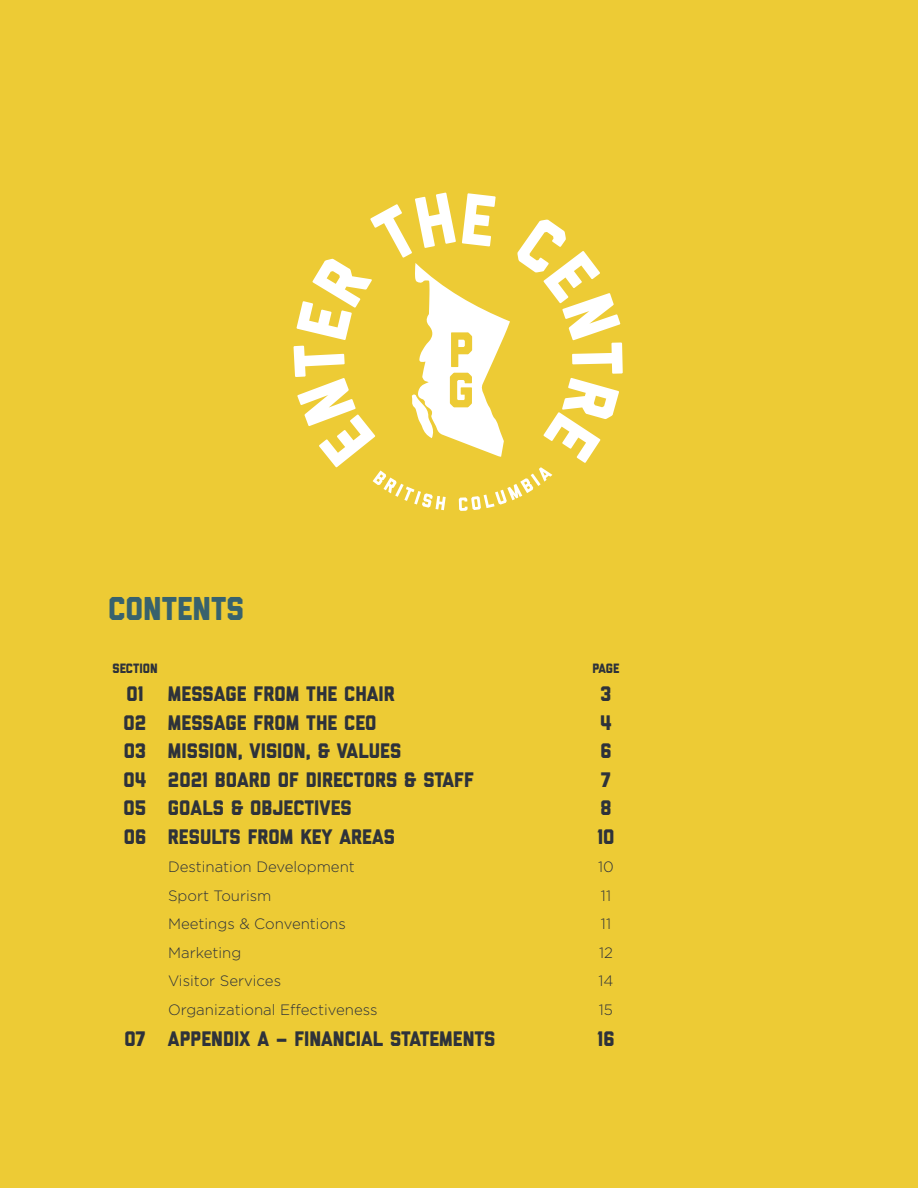
<style>
.page{position:relative;width:918px;height:1188px;background:#edcb35}
.page>*{position:absolute;margin:0;border:0;box-sizing:border-box;transform-origin:0 0}
.t1{font:800 33px "Liberator";color:#38626d}
.t2{font:800 21px "Liberator";color:#2e323a}
.t3{font:300 15px "Gotham";color:#2e323a}
.t4{font:800 13.5px "Liberator";color:#2e323a}
</style>
<div class="page">
<svg style="left:294px;top:193px;width:329px;height:318px"></svg>
<h1 class="t1" style="left:108px;top:596px;width:138px">CONTENTS</h1>
<p class="t4" style="left:112px;top:663px;width:47px">SECTION</p>
<p class="t4" style="left:592px;top:663px;width:29px">PAGE</p>
<p class="t2" style="left:126px;top:686px;width:270px">01 MESSAGE FROM THE CHAIR</p>
<p class="t2" style="left:601px;top:686px;width:12px">3</p>
<p class="t2" style="left:124px;top:715px;width:254px">02 MESSAGE FROM THE CEO</p>
<p class="t2" style="left:600px;top:715px;width:13px">4</p>
<p class="t2" style="left:124px;top:743px;width:279px">03 MISSION, VISION, &amp; VALUES</p>
<p class="t2" style="left:600px;top:743px;width:13px">6</p>
<p class="t2" style="left:124px;top:772px;width:352px">04 2021 BOARD OF DIRECTORS &amp; STAFF</p>
<p class="t2" style="left:601px;top:772px;width:12px">7</p>
<p class="t2" style="left:124px;top:800px;width:230px">05 GOALS &amp; OBJECTIVES</p>
<p class="t2" style="left:600px;top:800px;width:13px">8</p>
<p class="t2" style="left:124px;top:829px;width:273px">06 RESULTS FROM KEY AREAS</p>
<p class="t2" style="left:597px;top:829px;width:19px">10</p>
<p class="t3" style="left:168px;top:857px;width:188px">Destination Development</p>
<p class="t3" style="left:598px;top:857px;width:17px">10</p>
<p class="t3" style="left:168px;top:886px;width:105px">Sport Tourism</p>
<p class="t3" style="left:601px;top:886px;width:12px">11</p>
<p class="t3" style="left:168px;top:914px;width:179px">Meetings &amp; Conventions</p>
<p class="t3" style="left:601px;top:914px;width:12px">11</p>
<p class="t3" style="left:168px;top:943px;width:75px">Marketing</p>
<p class="t3" style="left:599px;top:943px;width:15px">12</p>
<p class="t3" style="left:168px;top:971px;width:115px">Visitor Services</p>
<p class="t3" style="left:599px;top:971px;width:16px">14</p>
<p class="t3" style="left:168px;top:1000px;width:211px">Organizational Effectiveness</p>
<p class="t3" style="left:599px;top:1000px;width:16px">15</p>
<p class="t2" style="left:124px;top:1031px;width:373px">07 APPENDIX A – FINANCIAL STATEMENTS</p>
<p class="t2" style="left:598px;top:1031px;width:18px">16</p>
</div>
